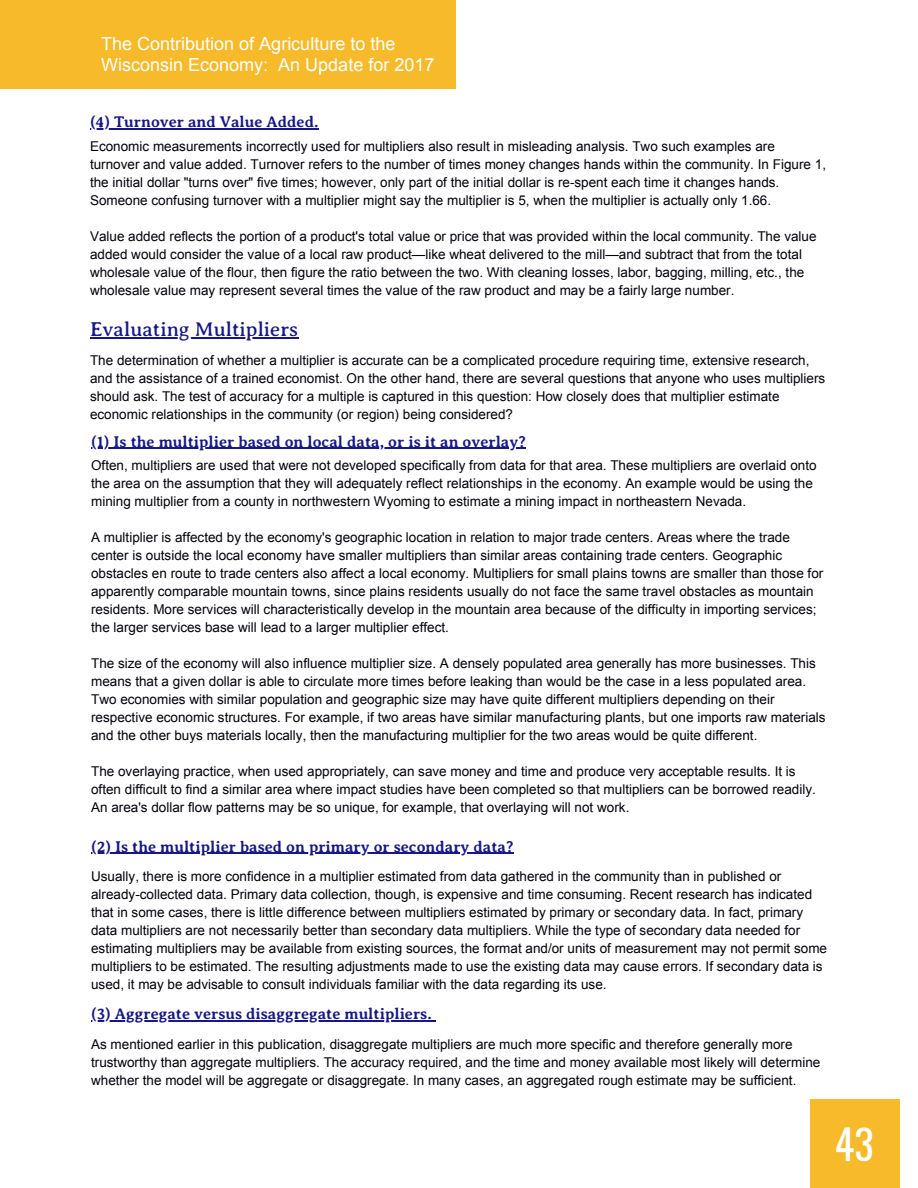
<style>
.page{position:relative;width:918px;height:1188px;background:#fff}
.page>*{position:absolute;margin:0;border:0;box-sizing:border-box;transform-origin:0 0}
.t1{font:40.5px "Oswald";color:#fff}
.t2{font:20.25px "Averia Serif Libre";color:#171887}
.t3{font:18px/21.3px "Arial";color:#fff}
.t4{font:700 15.75px "Averia Serif Libre";color:#171887}
.t5{font:13.5px/18px "Arial";color:#02020b}
</style>
<div class="page">
<div style="left:0;top:0;width:456px;height:89px;background:#f6ba2a"></div>
<div style="left:810px;top:1099px;width:90px;height:89px;background:#f6ba2a"></div>
<hr style="left:90px;top:337px;width:208px;height:2px;background:#171887">
<hr style="left:90px;top:128px;width:229px;height:1px;background:#171887">
<hr style="left:91px;top:448px;width:435px;height:1px;background:#171887">
<hr style="left:91px;top:853px;width:423px;height:1px;background:#171887">
<hr style="left:91px;top:1020px;width:341px;height:1px;background:#171887">
<h3 class="t3" style="left:101px;top:33px;width:335px">The Contribution of Agriculture to the<br>Wisconsin Economy: An Update for 2017</h3>
<p class="t4" style="left:90px;top:113px;width:230px">(4) Turnover and Value Added.</p>
<p class="t5" style="left:90px;top:137px;width:738px">Economic measurements incorrectly used for multipliers also result in misleading analysis. Two such examples are turnover and value added. Turnover refers to the number of times money changes hands within the community. In Figure 1, the initial dollar "turns over" five times; however, only part of the initial dollar is re-spent each time it changes hands.<br>Someone confusing turnover with a multiplier might say the multiplier is 5, when the multiplier is actually only 1.66.</p>
<p class="t5" style="left:90px;top:227px;width:728px">Value added reflects the portion of a product's total value or price that was provided within the local community. The value added would consider the value of a local raw product—like wheat delivered to the mill—and subtract that from the total wholesale value of the flour, then figure the ratio between the two. With cleaning losses, labor, bagging, milling, etc., the wholesale value may represent several times the value of the raw product and may be a fairly large number.</p>
<h2 class="t2" style="left:90px;top:318px;width:210px">Evaluating Multipliers</h2>
<p class="t5" style="left:90px;top:351px;width:737px">The determination of whether a multiplier is accurate can be a complicated procedure requiring time, extensive research, and the assistance of a trained economist. On the other hand, there are several questions that anyone who uses multipliers should ask. The test of accuracy for a multiple is captured in this question: How closely does that multiplier estimate economic relationships in the community (or region) being considered?</p>
<p class="t4" style="left:91px;top:433px;width:436px">(1) Is the multiplier based on local data, or is it an overlay?</p>
<p class="t5" style="left:91px;top:457px;width:727px">Often, multipliers are used that were not developed specifically from data for that area. These multipliers are overlaid onto the area on the assumption that they will adequately reflect relationships in the economy. An example would be using the mining multiplier from a county in northwestern Wyoming to estimate a mining impact in northeastern Nevada.</p>
<p class="t5" style="left:91px;top:529px;width:734px">A multiplier is affected by the economy's geographic location in relation to major trade centers. Areas where the trade center is outside the local economy have smaller multipliers than similar areas containing trade centers. Geographic obstacles en route to trade centers also affect a local economy. Multipliers for small plains towns are smaller than those for apparently comparable mountain towns, since plains residents usually do not face the same travel obstacles as mountain residents. More services will characteristically develop in the mountain area because of the difficulty in importing services; the larger services base will lead to a larger multiplier effect.</p>
<p class="t5" style="left:91px;top:655px;width:736px">The size of the economy will also influence multiplier size. A densely populated area generally has more businesses. This means that a given dollar is able to circulate more times before leaking than would be the case in a less populated area.<br>Two economies with similar population and geographic size may have quite different multipliers depending on their respective economic structures. For example, if two areas have similar manufacturing plants, but one imports raw materials and the other buys materials locally, then the manufacturing multiplier for the two areas would be quite different.</p>
<p class="t5" style="left:91px;top:763px;width:726px">The overlaying practice, when used appropriately, can save money and time and produce very acceptable results. It is often difficult to find a similar area where impact studies have been completed so that multipliers can be borrowed readily.<br>An area's dollar flow patterns may be so unique, for example, that overlaying will not work.</p>
<p class="t4" style="left:91px;top:838px;width:424px">(2) Is the multiplier based on primary or secondary data?</p>
<p class="t5" style="left:91px;top:867px;width:738px">Usually, there is more confidence in a multiplier estimated from data gathered in the community than in published or already-collected data. Primary data collection, though, is expensive and time consuming. Recent research has indicated that in some cases, there is little difference between multipliers estimated by primary or secondary data. In fact, primary data multipliers are not necessarily better than secondary data multipliers. While the type of secondary data needed for estimating multipliers may be available from existing sources, the format and/or units of measurement may not permit some multipliers to be estimated. The resulting adjustments made to use the existing data may cause errors. If secondary data is used, it may be advisable to consult individuals familiar with the data regarding its use.</p>
<p class="t4" style="left:91px;top:1005px;width:342px">(3) Aggregate versus disaggregate multipliers.</p>
<p class="t5" style="left:91px;top:1035px;width:731px">As mentioned earlier in this publication, disaggregate multipliers are much more specific and therefore generally more trustworthy than aggregate multipliers. The accuracy required, and the time and money available most likely will determine whether the model will be aggregate or disaggregate. In many cases, an aggregated rough estimate may be sufficient.</p>
<h1 class="t1" style="left:835px;top:1108px;width:40px">43</h1>
</div>
